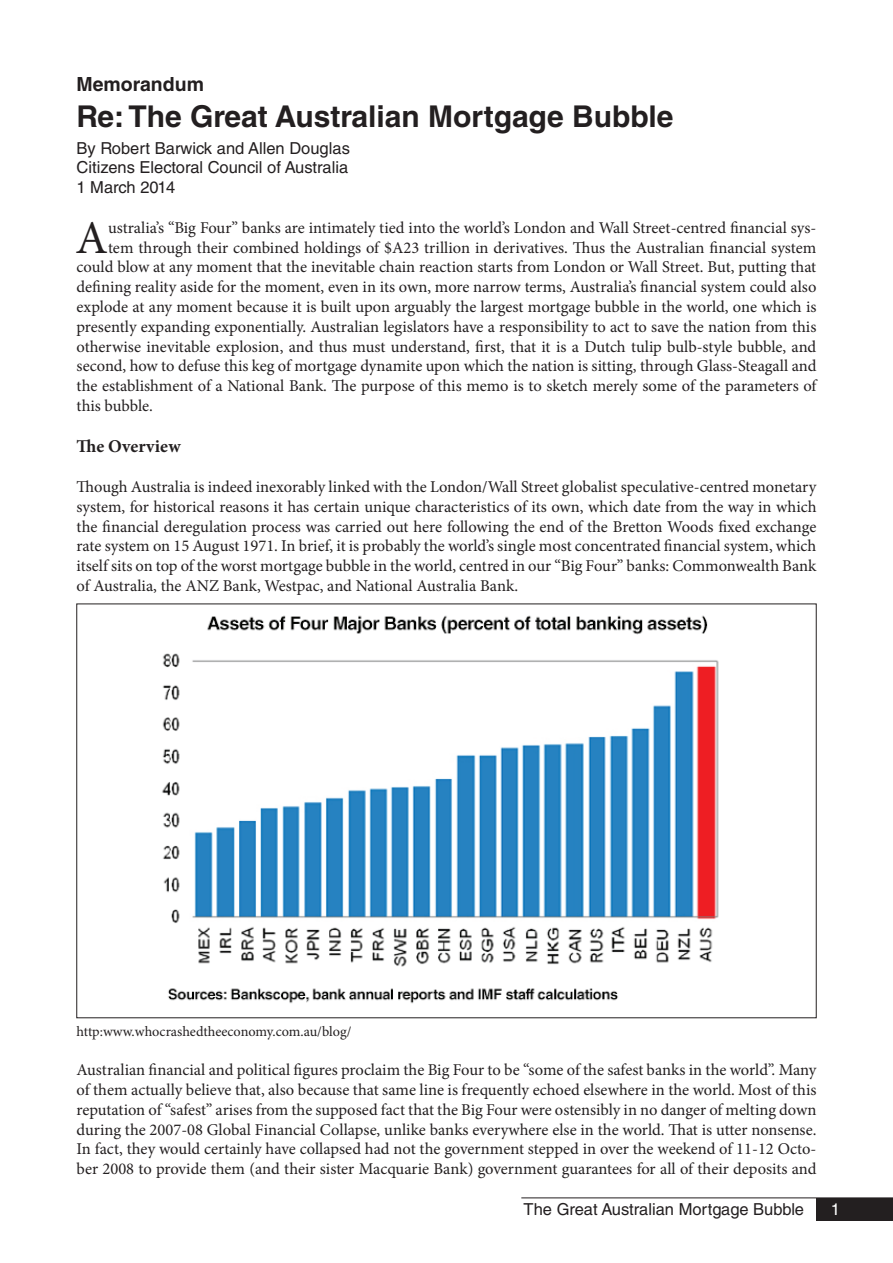
<style>
.page{position:relative;width:893px;height:1263px;background:#fff}
.page>*{position:absolute;margin:0;border:0;box-sizing:border-box;transform-origin:0 0}
.t1{font:46.95px "Minion Pro";color:#231f20}
.t2{font:700 30px "Helvetica LT Std";color:#231f20}
.t3{font:700 19.5px "Helvetica LT Std";color:#231f20}
.t4{font:700 18px "Minion Pro";letter-spacing:.01em;color:#231f20}
.t5{font:16.5px/19.8px "Minion Pro";letter-spacing:-.005em;color:#231f20;text-align:justify}
.t6{font:16.5px/19.8px "Helvetica LT Std";color:#231f20;text-align:justify}
.t7{font:16.5px "Helvetica LT Std";color:#fff}
.t8{font:14.25px "Minion Pro";letter-spacing:-.005em;color:#231f20}
</style>
<div class="page">
<div style="left:816px;top:1198px;width:77px;height:23px;background:#231f20"></div>
<hr style="left:521px;top:1197px;width:372px;height:1px;background:#231f20">
<img style="left:162px;top:615px;width:557px;height:389px">
<p class="t3" style="left:77px;top:72px;width:129px">Memorandum</p>
<h2 class="t2" style="left:77px;top:98px;width:598px">Re: The Great Australian Mortgage Bubble</h2>
<p class="t6" style="left:77px;top:138px;width:275px">By Robert Barwick and Allen Douglas Citizens Electoral Council of Australia 1 March 2014</p>
<h1 class="t1" style="left:76px;top:206px;width:34px">A</h1>
<p class="t5" style="left:108px;top:218px;width:710px">ustralia’s “Big Four” banks are intimately tied into the world’s London and Wall Street-centred financial sys-</p>
<p class="t5" style="left:108px;top:237px;width:710px">tem through their combined holdings of $A23 trillion in derivatives. Thus the Australian financial system</p>
<p class="t5" style="left:77px;top:257px;width:741px">could blow at any moment that the inevitable chain reaction starts from London or Wall Street. But, putting that</p>
<p class="t5" style="left:77px;top:277px;width:741px">defining reality aside for the moment, even in its own, more narrow terms, Australia’s financial system could also</p>
<p class="t5" style="left:77px;top:297px;width:741px">explode at any moment because it is built upon arguably the largest mortgage bubble in the world, one which is</p>
<p class="t5" style="left:77px;top:317px;width:741px">presently expanding exponentially. Australian legislators have a responsibility to act to save the nation from this</p>
<p class="t5" style="left:77px;top:336px;width:741px">otherwise inevitable explosion, and thus must understand, first, that it is a Dutch tulip bulb-style bubble, and</p>
<p class="t5" style="left:77px;top:356px;width:741px">second, how to defuse this keg of mortgage dynamite upon which the nation is sitting, through Glass-Steagall and</p>
<p class="t5" style="left:77px;top:376px;width:741px">the establishment of a National Bank. The purpose of this memo is to sketch merely some of the parameters of</p>
<p class="t5" style="left:77px;top:396px;width:78px">this bubble.</p>
<p class="t4" style="left:77px;top:434px;width:106px">The Overview</p>
<p class="t5" style="left:77px;top:477px;width:741px">Though Australia is indeed inexorably linked with the London/Wall Street globalist speculative-centred monetary system, for historical reasons it has certain unique characteristics of its own, which date from the way in which the financial deregulation process was carried out here following the end of the Bretton Woods fixed exchange rate system on 15 August 1971. In brief, it is probably the world’s single most concentrated financial system, which itself sits on top of the worst mortgage bubble in the world, centred in our “Big Four” banks: Commonwealth Bank of Australia, the ANZ Bank, Westpac, and National Australia Bank.</p>
<p class="t8" style="left:77px;top:1021px;width:276px">http:www.whocrashedtheeconomy.com.au/blog/</p>
<p class="t5" style="left:77px;top:1060px;width:741px">Australian financial and political figures proclaim the Big Four to be “some of the safest banks in the world”. Many of them actually believe that, also because that same line is frequently echoed elsewhere in the world. Most of this reputation of “safest” arises from the supposed fact that the Big Four were ostensibly in no danger of melting down during the 2007-08 Global Financial Collapse, unlike banks everywhere else in the world. That is utter nonsense.<br>In fact, they would certainly have collapsed had not the government stepped in over the weekend of 11-12 Octo&shy;ber 2008 to provide them (and their sister Macquarie Bank) government guarantees for all of their deposits and</p>
<p class="t6" style="left:524px;top:1199px;width:282px">The Great Australian Mortgage Bubble</p>
<p class="t7" style="left:831px;top:1199px;width:11px">1</p>
</div>
